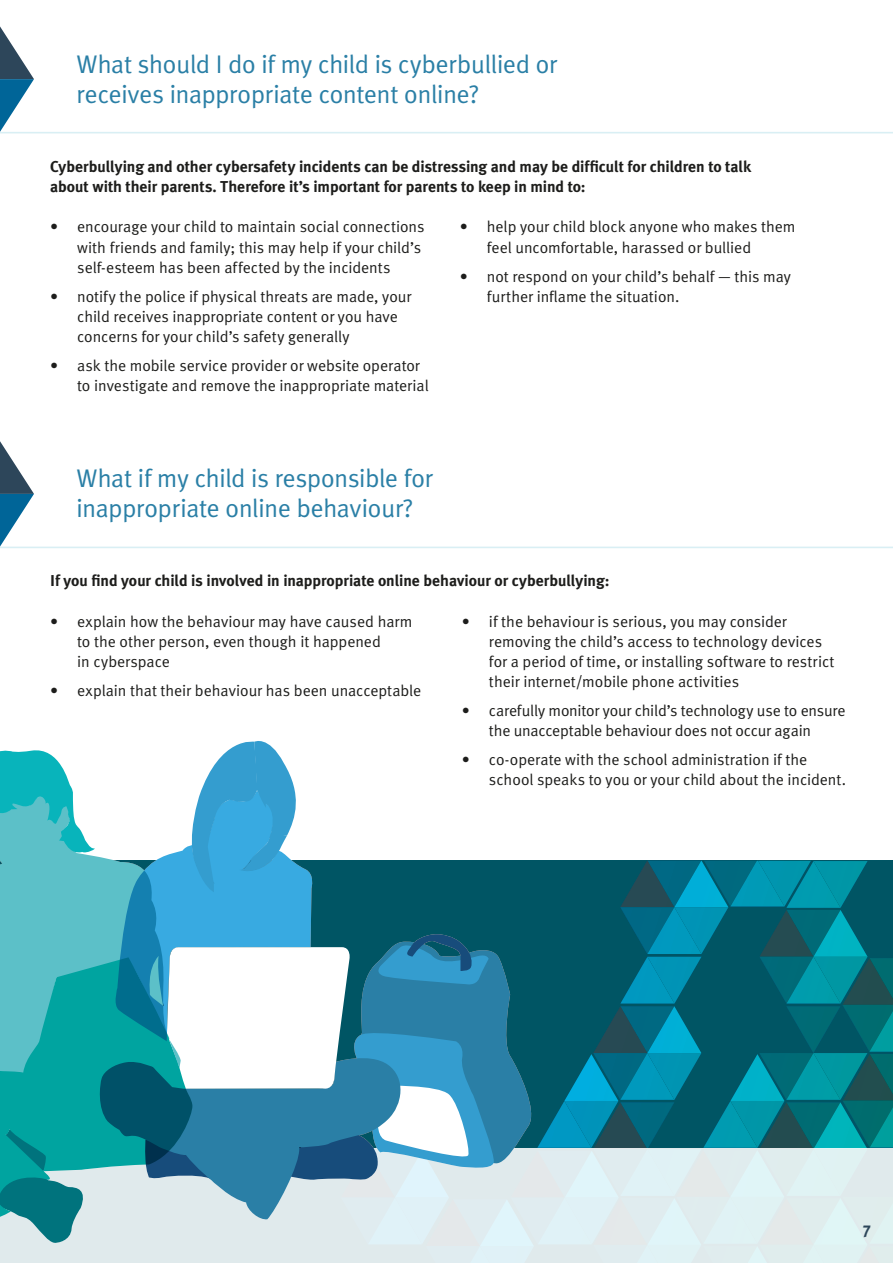
<style>
.page{position:relative;width:893px;height:1263px;background:#fff}
.page>*{position:absolute;margin:0;border:0;box-sizing:border-box;transform-origin:0 0}
.t1{font:25.5px/30px "Meta Plus Normal";letter-spacing:-.01em;color:#2a7fa6}
.t2{font:700 16.5px "Meta Plus";color:#2d465a}
.t3{font:15.75px/20.2px "Meta Normal";color:#1d1d1b}
.t4{font:700 15.75px/20.2px "Meta Plus";color:#1d1d1b}
</style>
<div class="page">
<svg style="left:0;top:741px;width:893px;height:522px"></svg>
<hr style="left:0;top:132px;width:893px;height:1px;background:#0097b7">
<svg style="left:0;top:26px;width:34px;height:106px"></svg>
<svg style="left:0;top:441px;width:34px;height:106px"></svg>
<hr style="left:0;top:547px;width:893px;height:1px;background:#0097b7">
<h1 class="t1" style="left:77px;top:49px;width:483px">What should I do if my child is cyberbullied or receives inappropriate content online?</h1>
<p class="t4" style="left:50px;top:156px;width:703px">Cyberbullying and other cybersafety incidents can be distressing and may be difficult for children to talk about with their parents. Therefore it’s important for parents to keep in mind to:</p>
<p class="t3" style="left:487px;top:217px;width:310px;text-indent:-27px">• help your child block anyone who makes them feel uncomfortable, harassed or bullied</p>
<p class="t3" style="left:487px;top:266px;width:306px;text-indent:-27px">• not respond on your child’s behalf — this may further inflame the situation.</p>
<p class="t3" style="left:77px;top:217px;width:349px;text-indent:-27px">• encourage your child to maintain social connections with friends and family; this may help if your child’s self-esteem has been affected by the incidents</p>
<p class="t3" style="left:77px;top:286px;width:336px;text-indent:-27px">• notify the police if physical threats are made, your child receives inappropriate content or you have concerns for your child’s safety generally</p>
<p class="t3" style="left:77px;top:355px;width:353px;text-indent:-27px">• ask the mobile service provider or website operator to investigate and remove the inappropriate material</p>
<h1 class="t1" style="left:77px;top:463px;width:358px">What if my child is responsible for inappropriate online behaviour?</h1>
<p class="t4" style="left:50px;top:570px;width:561px">If you find your child is involved in inappropriate online behaviour or cyberbullying:</p>
<p class="t3" style="left:77px;top:611px;width:337px;text-indent:-27px">• explain how the behaviour may have caused harm to the other person, even though it happened<br>in cyberspace</p>
<p class="t3" style="left:50px;top:680px;width:373px">• explain that their behaviour has been unacceptable</p>
<p class="t3" style="left:489px;top:611px;width:347px;text-indent:-27px">• if the behaviour is serious, you may consider removing the child’s access to technology devices for a period of time, or installing software to restrict their internet/mobile phone activities</p>
<p class="t3" style="left:462px;top:700px;width:385px;text-align:center">• carefully monitor your child’s technology use to ensure the unacceptable behaviour does not occur again</p>
<p class="t3" style="left:489px;top:749px;width:359px;text-indent:-27px">• co-operate with the school administration if the school speaks to you or your child about the incident.</p>
<p class="t2" style="left:863px;top:1218px;width:9px">7</p>
</div>
